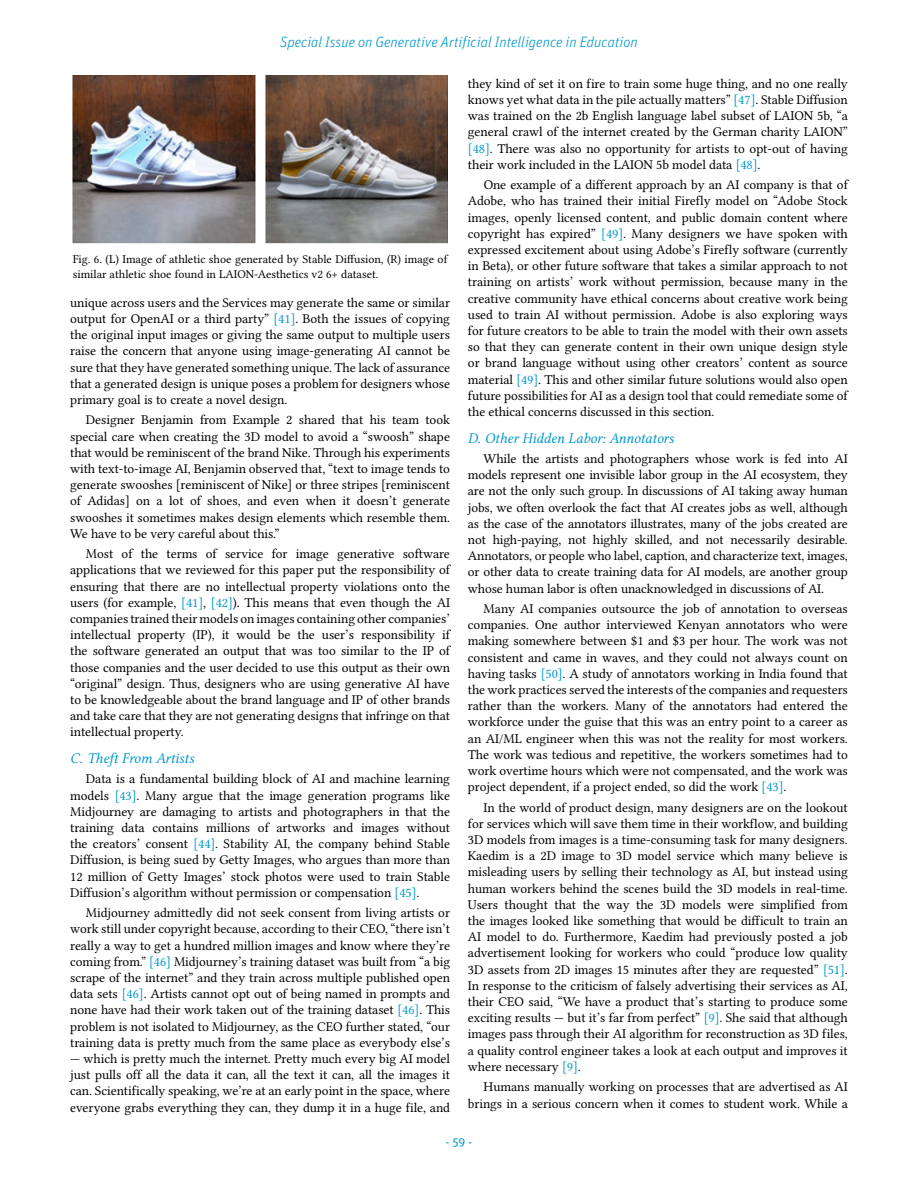
<style>
.page{position:relative;width:918px;height:1188px;background:#fff}
.page>*{position:absolute;margin:0;border:0;box-sizing:border-box;transform-origin:0 0}
.t1{font:italic 300 15px "Unit OT";color:#0098cd}
.t2{font:italic 15px "Libertinus Serif";letter-spacing:-.005em;color:#0098cd}
.t3{font:13.5px/16.2px "Libertinus Serif";letter-spacing:.055em;color:#000;text-align:justify}
.t4{font:12px/14.4px "Libertinus Serif";color:#000}
.t5{font:12px "Unit OT";color:#0098cd}
.s1{color:#0098cd}
</style>
<div class="page">
<img style="left:73px;top:76px;width:374px;height:168px">
<p class="t1" style="left:280px;top:33px;width:359px">Special Issue on Generative Artificial Intelligence in Education</p>
<p class="t4" style="left:73px;top:252px;width:377px">Fig. 6. (L) Image of athletic shoe generated by Stable Diffusion, (R) image of similar athletic shoe found in LAION-Aesthetics v2 6+ dataset.</p>
<p class="t3" style="left:70px;top:294px;width:381px">unique across users and the Services may generate the same or similar output for OpenAI or a third party” <span class="s1">[41]</span>. Both the issues of copying the original input images or giving the same output to multiple users raise the concern that anyone using image-generating AI cannot be sure that they have generated something unique. The lack of assurance that a generated design is unique poses a problem for designers whose primary goal is to create a novel design.</p>
<p class="t3" style="left:70px;top:412px;width:381px;text-indent:16px">Designer Benjamin from Example 2 shared that his team took special care when creating the 3D model to avoid a “swoosh” shape that would be reminiscent of the brand Nike. Through his experiments with text-to-image AI, Benjamin observed that, “text to image tends to generate swooshes [reminiscent of Nike] or three stripes [reminiscent of Adidas] on a lot of shoes, and even when it doesn’t generate swooshes it sometimes makes design elements which resemble them.<br>We have to be very careful about this.”</p>
<p class="t3" style="left:70px;top:546px;width:383px;text-indent:16px">Most of the terms of service for image generative software applications that we reviewed for this paper put the responsibility of ensuring that there are no intellectual property violations onto the users (for example, <span class="s1">[41]</span>, <span class="s1">[42]</span>). This means that even though the AI companies trained their models on images containing other companies’ intellectual property (IP), it would be the user’s responsibility if the software generated an output that was too similar to the IP of those companies and the user decided to use this output as their own “original” design. Thus, designers who are using generative AI have to be knowledgeable about the brand language and IP of other brands and take care that they are not generating designs that infringe on that intellectual property.</p>
<p class="t2" style="left:70px;top:749px;width:126px">C. Theft From Artists</p>
<p class="t3" style="left:70px;top:771px;width:381px;text-indent:16px">Data is a fundamental building block of AI and machine learning models <span class="s1">[43]</span>. Many argue that the image generation programs like Midjourney are damaging to artists and photographers in that the training data contains millions of artworks and images without the creators’ consent <span class="s1">[44]</span>. Stability AI, the company behind Stable Diffusion, is being sued by Getty Images, who argues than more than 12 million of Getty Images’ stock photos were used to train Stable Diffusion’s algorithm without permission or compensation <span class="s1">[45]</span>.</p>
<p class="t3" style="left:70px;top:905px;width:381px;text-indent:16px">Midjourney admittedly did not seek consent from living artists or work still under copyright because, according to their CEO, “there isn’t really a way to get a hundred million images and know where they’re coming from.” <span class="s1">[46]</span> Midjourney’s training dataset was built from “a big scrape of the internet” and they train across multiple published open data sets <span class="s1">[46]</span>. Artists cannot opt out of being named in prompts and none have had their work taken out of the training dataset <span class="s1">[46]</span>. This problem is not isolated to Midjourney, as the CEO further stated, “our training data is pretty much from the same place as everybody else’s</p>
<p class="t3" style="left:70px;top:1050px;width:381px">— which is pretty much the internet. Pretty much every big AI model just pulls off all the data it can, all the text it can, all the images it can. Scientifically speaking, we’re at an early point in the space, where everyone grabs everything they can, they dump it in a huge file, and</p>
<p class="t3" style="left:468px;top:75px;width:381px">they kind of set it on fire to train some huge thing, and no one really knows yet what data in the pile actually matters” <span class="s1">[47]</span>. Stable Diffusion was trained on the 2b English language label subset of LAION 5b, “a general crawl of the internet created by the German charity LAION” <span class="s1">[48]</span>. There was also no opportunity for artists to opt-out of having their work included in the LAION 5b model data <span class="s1">[48]</span>.</p>
<p class="t3" style="left:468px;top:177px;width:383px;text-indent:16px">One example of a different approach by an AI company is that of Adobe, who has trained their initial Firefly model on “Adobe Stock images, openly licensed content, and public domain content where copyright has expired” <span class="s1">[49]</span>. Many designers we have spoken with expressed excitement about using Adobe’s Firefly software (currently in Beta), or other future software that takes a similar approach to not training on artists’ work without permission, because many in the creative community have ethical concerns about creative work being used to train AI without permission. Adobe is also exploring ways for future creators to be able to train the model with their own assets so that they can generate content in their own unique design style or brand language without using other creators’ content as source material <span class="s1">[49]</span>. This and other similar future solutions would also open future possibilities for AI as a design tool that could remediate some of the ethical concerns discussed in this section.</p>
<p class="t2" style="left:468px;top:429px;width:208px">D. Other Hidden Labor: Annotators</p>
<p class="t3" style="left:468px;top:450px;width:381px;text-indent:16px">While the artists and photographers whose work is fed into AI models represent one invisible labor group in the AI ecosystem, they are not the only such group. In discussions of AI taking away human jobs, we often overlook the fact that AI creates jobs as well, although as the case of the annotators illustrates, many of the jobs created are not high-paying, not highly skilled, and not necessarily desirable.<br>Annotators, or people who label, caption, and characterize text, images, or other data to create training data for AI models, are another group whose human labor is often unacknowledged in discussions of AI.</p>
<p class="t3" style="left:468px;top:600px;width:381px;text-indent:16px">Many AI companies outsource the job of annotation to overseas companies. One author interviewed Kenyan annotators who were making somewhere between $1 and $3 per hour. The work was not consistent and came in waves, and they could not always count on having tasks <span class="s1">[50]</span>. A study of annotators working in India found that the work practices served the interests of the companies and requesters rather than the workers. Many of the annotators had entered the workforce under the guise that this was an entry point to a career as an AI/ML engineer when this was not the reality for most workers.<br>The work was tedious and repetitive, the workers sometimes had to work overtime hours which were not compensated, and the work was project dependent, if a project ended, so did the work <span class="s1">[43]</span>.</p>
<p class="t3" style="left:468px;top:799px;width:381px;text-align:left;text-indent:16px">In the world of product design, many designers are on the lookout for services which will save them time in their workflow, and building 3D models from images is a time-consuming task for many designers.<br>Kaedim is a 2D image to 3D model service which many believe is misleading users by selling their technology as AI, but instead using human workers behind the scenes build the 3D models in real-time.<br>Users thought that the way the 3D models were simplified from the images looked like something that would be difficult to train an AI model to do. Furthermore, Kaedim had previously posted a job advertisement looking for workers who could “produce low quality 3D assets from 2D images 15 minutes after they are requested” <span class="s1">[51]</span>.<br>In response to the criticism of falsely advertising their services as AI, their CEO said, “We have a product that’s starting to produce some exciting results — but it’s far from perfect” <span class="s1">[9]</span>. She said that although images pass through their AI algorithm for reconstruction as 3D files, a quality control engineer takes a look at each output and improves it where necessary <span class="s1">[9]</span>.</p>
<p class="t3" style="left:468px;top:1079px;width:381px;text-align:right">Humans manually working on processes that are advertised as AI brings in a serious concern when it comes to student work. While a</p>
<p class="t5" style="left:446px;top:1135px;width:28px">- 59 -</p>
</div>
